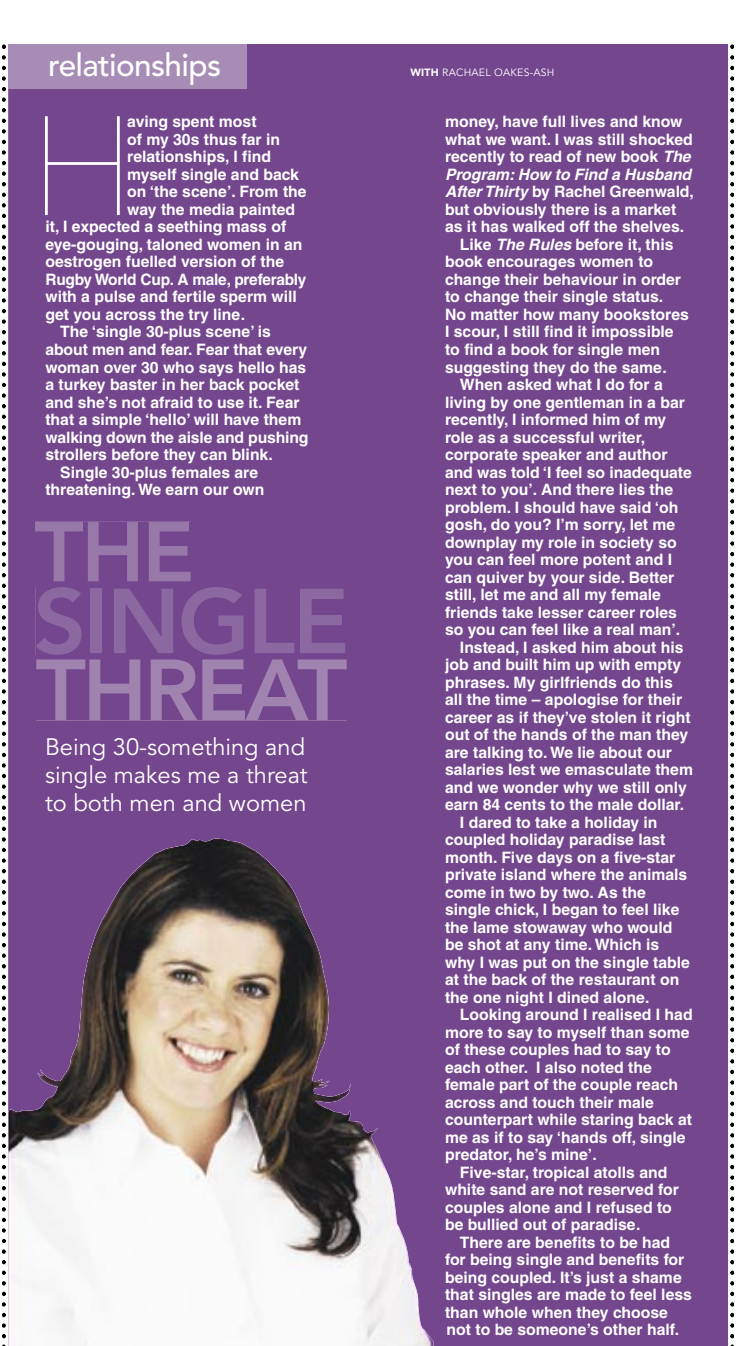
<style>
.page{position:relative;width:736px;height:1346px;background:#fff}
.page>*{position:absolute;margin:0;border:0;box-sizing:border-box;transform-origin:0 0}
.t1{font:200 138.25px "Helvetica Neue";color:#fff}
.t2{font:800 91px "Avenir";letter-spacing:-.03em;color:#8c68a0}
.t3{font:800 85.75px "Avenir";letter-spacing:-.04em;color:#a183b0}
.t4{font:800 84px "Avenir";color:#9878a9}
.t5{font:500 31.5px "Avenir";letter-spacing:-.02em;color:#fff}
.t6{font:23.62px/28px "Avenir";color:#fff;text-align:justify}
.t7{font:700 15.75px "Helvetica";color:#fff}
.t8{font:italic 700 15.75px "Helvetica";letter-spacing:-.005em;color:#fff}
.t9{font:10.5px "Avenir";letter-spacing:.02em;color:#fff}
.s1{font-weight:900}
.s2{font-style:italic}
</style>
<div class="page">
<div style="left:8px;top:89px;width:719px;height:1257px;background:#74468d"></div>
<svg style="left:2px;top:45px;width:4px;height:1301px"></svg>
<svg style="left:730px;top:45px;width:3px;height:1301px"></svg>
<div style="left:8px;top:45px;width:719px;height:44px;background:#74468d"></div>
<div style="left:8px;top:45px;width:238px;height:44px;background:#a78cb5"></div>
<img style="left:8px;top:838px;width:426px;height:508px">
<div style="left:36px;top:587px;width:309px;height:68px;background:#74468d"></div>
<div style="left:35px;top:522px;width:155px;height:59px;background:#74468d"></div>
<div style="left:36px;top:659px;width:310px;height:61px;background:#74468d"></div>
<h3 class="t5" style="left:48px;top:47px;width:174px">relationships</h3>
<h1 class="t1" style="left:37px;top:86px;width:91px">H</h1>
<p class="t7" style="left:127px;top:112px;width:131px">aving spent most</p>
<p class="t7" style="left:127px;top:130px;width:154px">of my 30s thus far in</p>
<p class="t7" style="left:127px;top:147px;width:145px">relationships, I find</p>
<p class="t7" style="left:127px;top:165px;width:173px">myself single and back</p>
<p class="t7" style="left:127px;top:182px;width:181px">on ‘the scene’. From the</p>
<p class="t7" style="left:127px;top:200px;width:169px">way the media painted</p>
<p class="t7" style="left:45px;top:217px;width:242px">it, I expected a seething mass of</p>
<p class="t7" style="left:45px;top:235px;width:258px">eye-gouging, taloned women in an</p>
<p class="t7" style="left:45px;top:252px;width:240px">oestrogen fuelled version of the</p>
<p class="t7" style="left:45px;top:270px;width:262px">Rugby World Cup. A male, preferably</p>
<p class="t7" style="left:45px;top:287px;width:253px">with a pulse and fertile sperm will</p>
<p class="t7" style="left:45px;top:305px;width:201px">get you across the try line.</p>
<p class="t7" style="left:60px;top:322px;width:212px">The ‘single 30-plus scene’ is</p>
<p class="t7" style="left:45px;top:340px;width:263px">about men and fear. Fear that every</p>
<p class="t7" style="left:45px;top:357px;width:262px">woman over 30 who says hello has</p>
<p class="t7" style="left:45px;top:375px;width:255px">a turkey baster in her back pocket</p>
<p class="t7" style="left:45px;top:392px;width:256px">and she’s not afraid to use it. Fear</p>
<p class="t7" style="left:45px;top:410px;width:257px">that a simple ‘hello’ will have them</p>
<p class="t7" style="left:45px;top:427px;width:264px">walking down the aisle and pushing</p>
<p class="t7" style="left:45px;top:445px;width:229px">strollers before they can blink.</p>
<p class="t7" style="left:60px;top:462px;width:199px">Single 30-plus females are</p>
<p class="t7" style="left:45px;top:480px;width:220px">threatening. We earn our own</p>
<h3 class="t4" style="left:34px;top:502px;width:161px">THE</h3>
<h2 class="t2" style="left:33px;top:568px;width:318px">SINGLE</h2>
<h3 class="t3" style="left:36px;top:640px;width:313px">THREAT</h3>
<h3 class="t6" style="left:45px;top:733px;width:264px">Being 30-something and single makes me a threat to both men and women</h3>
<p class="t9" style="left:410px;top:67px;width:145px"><span class="s1">WITH</span> RACHAEL OAKES-ASH</p>
<p class="t7" style="left:445px;top:112px;width:239px">money, have full lives and know</p>
<p class="t7" style="left:445px;top:130px;width:249px">what we want. I was still shocked</p>
<p class="t7" style="left:445px;top:147px;width:247px">recently to read of new book <span class="s2">The</span></p>
<p class="t8" style="left:445px;top:165px;width:247px">Program: How to Find a Husband</p>
<p class="t7" style="left:445px;top:182px;width:250px"><span class="s2">After Thirty</span> by Rachel Greenwald,</p>
<p class="t7" style="left:445px;top:200px;width:233px">but obviously there is a market</p>
<p class="t7" style="left:445px;top:217px;width:240px">as it has walked off the shelves.</p>
<p class="t7" style="left:460px;top:235px;width:215px">Like <span class="s2">The Rules</span> before it, this</p>
<p class="t7" style="left:445px;top:252px;width:209px">book encourages women to</p>
<p class="t7" style="left:445px;top:270px;width:237px">change their behaviour in order</p>
<p class="t7" style="left:445px;top:287px;width:219px">to change their single status.</p>
<p class="t7" style="left:445px;top:305px;width:245px">No matter how many bookstores</p>
<p class="t7" style="left:445px;top:322px;width:230px">I scour, I still find it impossible</p>
<p class="t7" style="left:445px;top:340px;width:216px">to find a book for single men</p>
<p class="t7" style="left:445px;top:357px;width:223px">suggesting they do the same.</p>
<p class="t7" style="left:460px;top:375px;width:204px">When asked what I do for a</p>
<p class="t7" style="left:445px;top:392px;width:241px">living by one gentleman in a bar</p>
<p class="t7" style="left:445px;top:410px;width:223px">recently, I informed him of my</p>
<p class="t7" style="left:445px;top:427px;width:202px">role as a successful writer,</p>
<p class="t7" style="left:445px;top:445px;width:224px">corporate speaker and author</p>
<p class="t7" style="left:445px;top:462px;width:248px">and was told ‘I feel so inadequate</p>
<p class="t7" style="left:445px;top:480px;width:230px">next to you’. And there lies the</p>
<p class="t7" style="left:445px;top:497px;width:235px">problem. I should have said ‘oh</p>
<p class="t7" style="left:445px;top:515px;width:232px">gosh, do you? I’m sorry, let me</p>
<p class="t7" style="left:445px;top:532px;width:233px">downplay my role in society so</p>
<p class="t7" style="left:445px;top:550px;width:229px">you can feel more potent and I</p>
<p class="t7" style="left:445px;top:567px;width:231px">can quiver by your side. Better</p>
<p class="t7" style="left:445px;top:585px;width:217px">still, let me and all my female</p>
<p class="t7" style="left:445px;top:602px;width:233px">friends take lesser career roles</p>
<p class="t7" style="left:445px;top:620px;width:236px">so you can feel like a real man’.</p>
<p class="t7" style="left:460px;top:637px;width:225px">Instead, I asked him about his</p>
<p class="t7" style="left:445px;top:655px;width:237px">job and built him up with empty</p>
<p class="t7" style="left:445px;top:672px;width:229px">phrases. My girlfriends do this</p>
<p class="t7" style="left:445px;top:690px;width:238px">all the time – apologise for their</p>
<p class="t7" style="left:445px;top:707px;width:247px">career as if they’ve stolen it right</p>
<p class="t7" style="left:445px;top:725px;width:245px">out of the hands of the man they</p>
<p class="t7" style="left:445px;top:742px;width:228px">are talking to. We lie about our</p>
<p class="t7" style="left:445px;top:760px;width:249px">salaries lest we emasculate them</p>
<p class="t7" style="left:445px;top:777px;width:243px">and we wonder why we still only</p>
<p class="t7" style="left:445px;top:795px;width:240px">earn 84 cents to the male dollar.</p>
<p class="t7" style="left:460px;top:812px;width:199px">I dared to take a holiday in</p>
<p class="t7" style="left:445px;top:830px;width:222px">coupled holiday paradise last</p>
<p class="t7" style="left:445px;top:847px;width:232px">month. Five days on a five-star</p>
<p class="t7" style="left:445px;top:865px;width:244px">private island where the animals</p>
<p class="t7" style="left:445px;top:882px;width:202px">come in two by two. As the</p>
<p class="t7" style="left:445px;top:900px;width:236px">single chick, I began to feel like</p>
<p class="t7" style="left:445px;top:917px;width:229px">the lame stowaway who would</p>
<p class="t7" style="left:445px;top:935px;width:216px">be shot at any time. Which is</p>
<p class="t7" style="left:445px;top:952px;width:246px">why I was put on the single table</p>
<p class="t7" style="left:445px;top:970px;width:236px">at the back of the restaurant on</p>
<p class="t7" style="left:445px;top:987px;width:206px">the one night I dined alone.</p>
<p class="t7" style="left:460px;top:1005px;width:234px">Looking around I realised I had</p>
<p class="t7" style="left:445px;top:1022px;width:246px">more to say to myself than some</p>
<p class="t7" style="left:445px;top:1040px;width:227px">of these couples had to say to</p>
<p class="t7" style="left:445px;top:1057px;width:208px">each other. I also noted the</p>
<p class="t7" style="left:445px;top:1075px;width:234px">female part of the couple reach</p>
<p class="t7" style="left:445px;top:1092px;width:210px">across and touch their male</p>
<p class="t7" style="left:445px;top:1110px;width:248px">counterpart while staring back at</p>
<p class="t7" style="left:445px;top:1127px;width:242px">me as if to say ‘hands off, single</p>
<p class="t7" style="left:445px;top:1145px;width:153px">predator, he’s mine’.</p>
<p class="t7" style="left:460px;top:1162px;width:209px">Five-star, tropical atolls and</p>
<p class="t7" style="left:445px;top:1180px;width:235px">white sand are not reserved for</p>
<p class="t7" style="left:445px;top:1197px;width:228px">couples alone and I refused to</p>
<p class="t7" style="left:445px;top:1215px;width:197px">be bullied out of paradise.</p>
<p class="t7" style="left:460px;top:1232px;width:212px">There are benefits to be had</p>
<p class="t7" style="left:445px;top:1250px;width:241px">for being single and benefits for</p>
<p class="t7" style="left:445px;top:1267px;width:238px">being coupled. It’s just a shame</p>
<p class="t7" style="left:445px;top:1285px;width:248px">that singles are made to feel less</p>
<p class="t7" style="left:445px;top:1302px;width:224px">than whole when they choose</p>
<p class="t7" style="left:446px;top:1320px;width:234px">not to be someone’s other half.</p>
</div>
